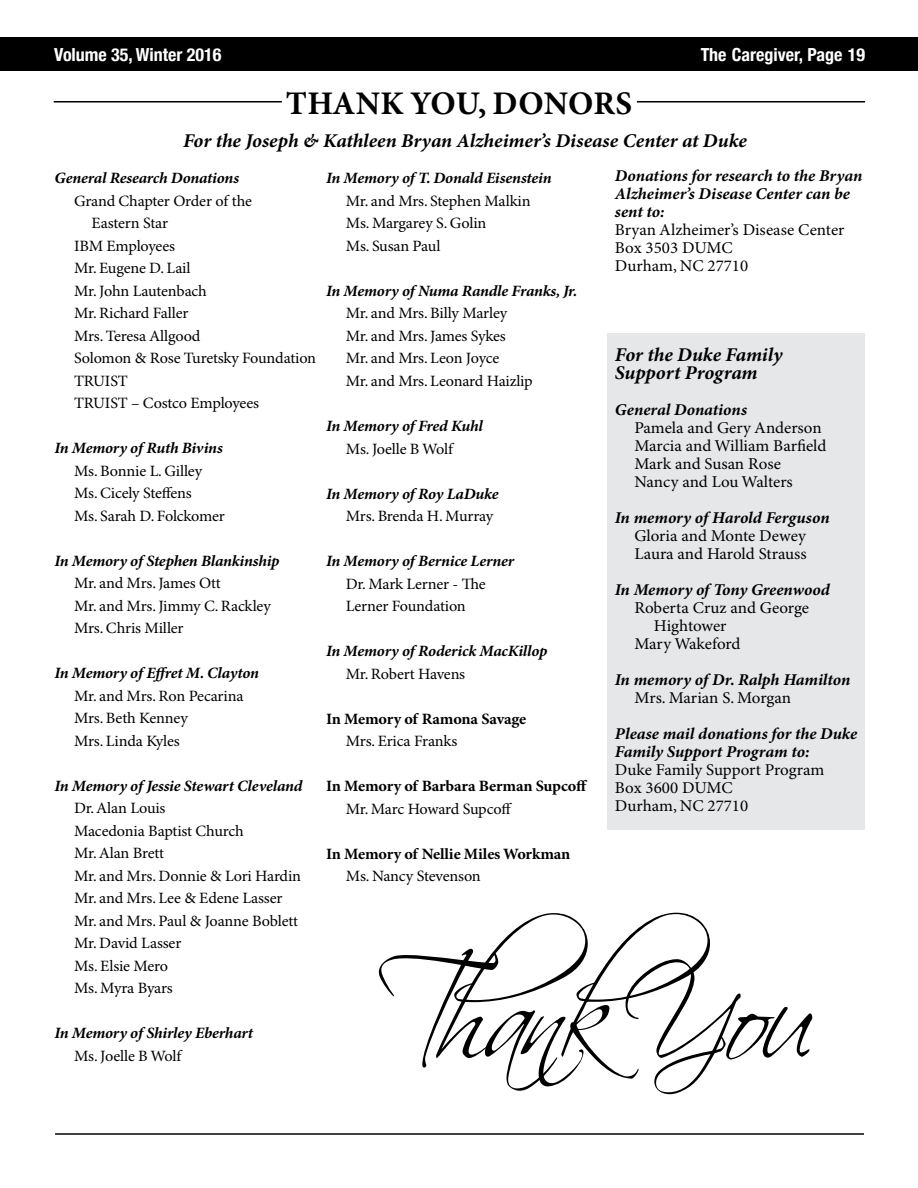
<style>
.page{position:relative;width:918px;height:1188px;background:#fff}
.page>*{position:absolute;margin:0;border:0;box-sizing:border-box;transform-origin:0 0}
.t1{font:128.7px "Scriptina";letter-spacing:-.07em;color:#000;scale:.88 1}
.t2{font:700 33px "Minion Pro";color:#000}
.t3{font:italic 700 19.5px/18px "Minion Pro";letter-spacing:-.005em;color:#000}
.t4{font:700 condensed 18px "Helvetica Neue";color:#fff}
.t5{font:16.5px/18px "Minion Pro";letter-spacing:-.005em;color:#000}
.t6{font:italic 700 16.5px/18px "Minion Pro";letter-spacing:-.005em;color:#000}
.t7{font:15.75px/22.5px "Minion Pro";letter-spacing:-.015em;color:#000}
.t8{font:italic 700 15.75px "Minion Pro";letter-spacing:-.015em;color:#000}
.t9{font:700 15.75px "Minion Pro";letter-spacing:-.01em;color:#000}
</style>
<div class="page">
<div style="left:0;top:37px;width:918px;height:34px;background:#000"></div>
<div style="left:607px;top:333px;width:258px;height:496px;background:#e6e7e8"></div>
<hr style="left:54px;top:101px;width:228px;height:2px;background:#000">
<hr style="left:637px;top:101px;width:228px;height:2px;background:#000">
<hr style="left:55px;top:1133px;width:809px;height:2px;background:#000">
<p class="t4" style="left:54px;top:39px;width:169px">Volume 35, Winter 2016</p>
<p class="t4" style="left:701px;top:39px;width:166px">The Caregiver, Page 19</p>
<h2 class="t2" style="left:286px;top:84px;width:348px">THANK YOU, DONORS</h2>
<p class="t3" style="left:183px;top:132px;width:565px">For the Joseph &amp; Kathleen Bryan Alzheimer’s Disease Center at Duke</p>
<p class="t8" style="left:55px;top:169px;width:186px">General Research Donations</p>
<p class="t7" style="left:74px;top:190px;width:180px">Grand Chapter Order of the</p>
<p class="t7" style="left:92px;top:213px;width:78px">Eastern Star</p>
<p class="t7" style="left:74px;top:235px;width:103px">IBM Employees</p>
<p class="t7" style="left:74px;top:258px;width:118px">Mr. Eugene D. Lail</p>
<p class="t7" style="left:74px;top:280px;width:134px">Mr. John Lautenbach</p>
<p class="t7" style="left:74px;top:303px;width:116px">Mr. Richard Faller</p>
<p class="t7" style="left:74px;top:325px;width:128px">Mrs. Teresa Allgood</p>
<p class="t7" style="left:74px;top:348px;width:244px">Solomon &amp; Rose Turetsky Foundation</p>
<p class="t7" style="left:74px;top:370px;width:55px">TRUIST</p>
<p class="t7" style="left:74px;top:393px;width:187px">TRUIST – Costco Employees</p>
<p class="t8" style="left:55px;top:439px;width:170px">In Memory of Ruth Bivins</p>
<p class="t7" style="left:74px;top:460px;width:152px">Ms. Bonnie L. Gilley<br>Ms. Cicely Steffens<br>Ms. Sarah D. Folckomer</p>
<p class="t8" style="left:55px;top:551px;width:226px">In Memory of Stephen Blankinship</p>
<p class="t7" style="left:74px;top:573px;width:198px">Mr. and Mrs. James Ott<br>Mr. and Mrs. Jimmy C. Rackley<br>Mrs. Chris Miller</p>
<p class="t8" style="left:55px;top:664px;width:206px">In Memory of Effret M. Clayton</p>
<p class="t7" style="left:74px;top:685px;width:171px">Mr. and Mrs. Ron Pecarina<br>Mrs. Beth Kenney<br>Mrs. Linda Kyles</p>
<p class="t8" style="left:55px;top:776px;width:249px">In Memory of Jessie Stewart Cleveland</p>
<p class="t7" style="left:74px;top:798px;width:229px">Dr. Alan Louis<br>Macedonia Baptist Church<br>Mr. Alan Brett<br>Mr. and Mrs. Donnie &amp; Lori Hardin<br>Mr. and Mrs. Lee &amp; Edene Lasser<br>Mr. and Mrs. Paul &amp; Joanne Boblett<br>Mr. David Lasser<br>Ms. Elsie Mero<br>Ms. Myra Byars</p>
<p class="t8" style="left:55px;top:1024px;width:200px">In Memory of Shirley Eberhart</p>
<p class="t7" style="left:74px;top:1045px;width:109px">Ms. Joelle B Wolf</p>
<p class="t6" style="left:615px;top:167px;width:249px">Donations for research to the Bryan<br>Alzheimer’s Disease Center can be sent to:</p>
<p class="t5" style="left:615px;top:221px;width:231px">Bryan Alzheimer’s Disease Center<br>Box 3503 DUMC<br>Durham, NC 27710</p>
<p class="t8" style="left:326px;top:169px;width:227px">In Memory of T. Donald Eisenstein</p>
<p class="t7" style="left:346px;top:190px;width:186px">Mr. and Mrs. Stephen Malkin<br>Ms. Margarey S. Golin<br>Ms. Susan Paul</p>
<p class="t8" style="left:326px;top:282px;width:253px">In Memory of Numa Randle Franks, Jr.</p>
<p class="t7" style="left:346px;top:303px;width:189px">Mr. and Mrs. Billy Marley<br>Mr. and Mrs. James Sykes<br>Mr. and Mrs. Leon Joyce<br>Mr. and Mrs. Leonard Haizlip</p>
<p class="t8" style="left:326px;top:417px;width:158px">In Memory of Fred Kuhl</p>
<p class="t7" style="left:346px;top:438px;width:109px">Ms. Joelle B Wolf</p>
<p class="t8" style="left:326px;top:484px;width:174px">In Memory of Roy LaDuke</p>
<p class="t7" style="left:346px;top:505px;width:149px">Mrs. Brenda H. Murray</p>
<p class="t8" style="left:326px;top:552px;width:190px">In Memory of Bernice Lerner</p>
<p class="t7" style="left:346px;top:573px;width:142px">Dr. Mark Lerner - The<br>Lerner Foundation</p>
<p class="t8" style="left:326px;top:642px;width:223px">In Memory of Roderick MacKillop</p>
<p class="t7" style="left:346px;top:663px;width:121px">Mr. Robert Havens</p>
<p class="t9" style="left:326px;top:709px;width:202px">In Memory of Ramona Savage</p>
<p class="t7" style="left:346px;top:730px;width:113px">Mrs. Erica Franks</p>
<p class="t9" style="left:326px;top:777px;width:263px">In Memory of Barbara Berman Supcoff</p>
<p class="t7" style="left:346px;top:798px;width:168px">Mr. Marc Howard Supcoff</p>
<p class="t9" style="left:326px;top:844px;width:246px">In Memory of Nellie Miles Workman</p>
<p class="t7" style="left:346px;top:865px;width:137px">Ms. Nancy Stevenson</p>
<h1 class="t1" style="left:375px;top:938px;width:501px">ThankYou</h1>
<p class="t3" style="left:615px;top:346px;width:169px">For the Duke Family<br>Support Program</p>
<p class="t6" style="left:615px;top:401px;width:134px">General Donations</p>
<p class="t5" style="left:634px;top:419px;width:194px">Pamela and Gery Anderson<br>Marcia and William Barfield<br>Mark and Susan Rose<br>Nancy and Lou Walters</p>
<p class="t6" style="left:615px;top:509px;width:216px">In memory of Harold Ferguson</p>
<p class="t5" style="left:634px;top:527px;width:174px">Gloria and Monte Dewey<br>Laura and Harold Strauss</p>
<p class="t6" style="left:615px;top:581px;width:217px">In Memory of Tony Greenwood</p>
<p class="t5" style="left:634px;top:599px;width:176px">Roberta Cruz and George</p>
<p class="t5" style="left:654px;top:617px;width:74px">Hightower</p>
<p class="t5" style="left:634px;top:635px;width:108px">Mary Wakeford</p>
<p class="t6" style="left:615px;top:671px;width:237px">In memory of Dr. Ralph Hamilton</p>
<p class="t5" style="left:634px;top:689px;width:158px">Mrs. Marian S. Morgan</p>
<p class="t6" style="left:615px;top:725px;width:244px">Please mail donations for the Duke<br>Family Support Program to:</p>
<p class="t5" style="left:615px;top:761px;width:211px">Duke Family Support Program<br>Box 3600 DUMC<br>Durham, NC 27710</p>
</div>
